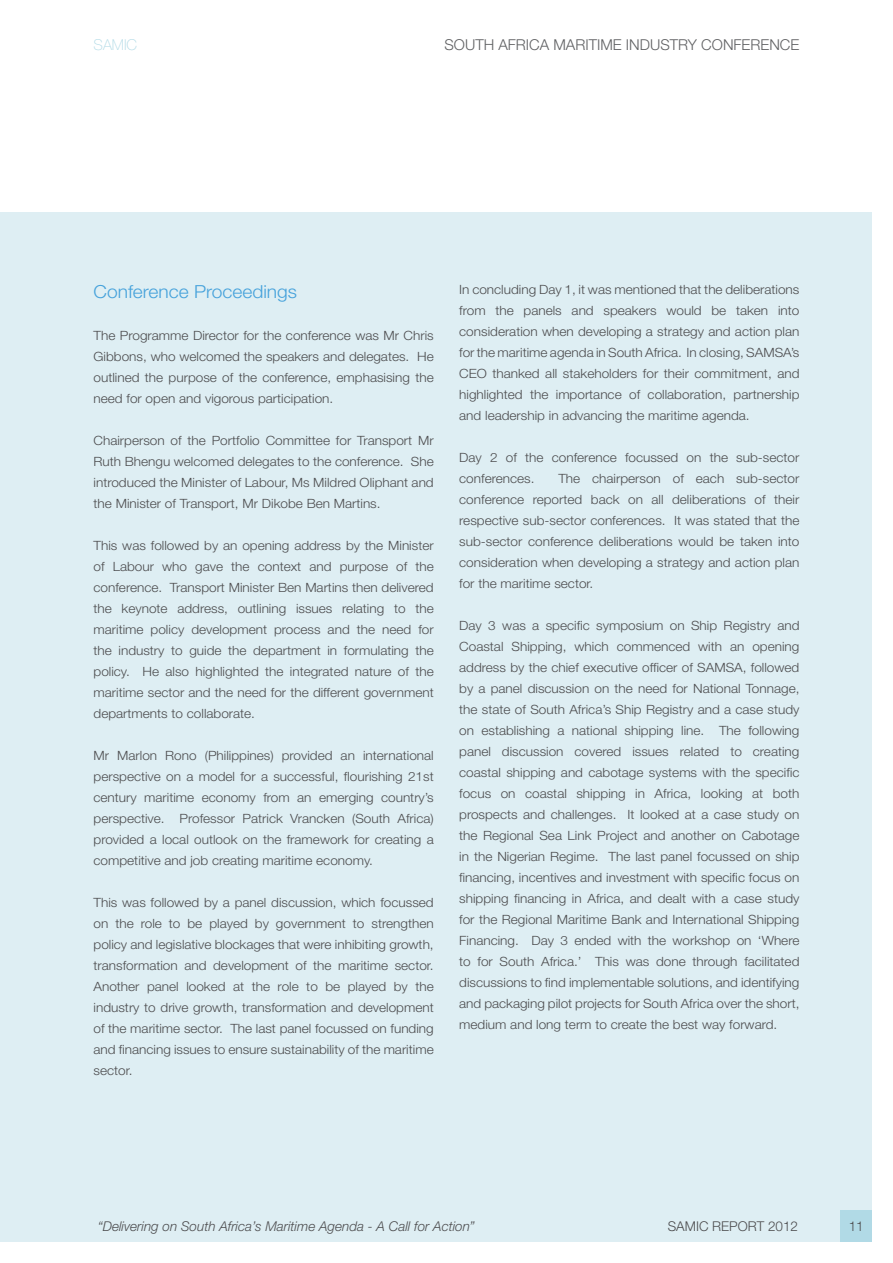
<style>
.page{position:relative;width:893px;height:1263px;background:#fff}
.page>*{position:absolute;margin:0;border:0;box-sizing:border-box;transform-origin:0 0}
.t1{font:300 18px "Helvetica Neue LT Std";color:#46a2db;scale:1.07 1}
.t2{font:300 15px "Helvetica Neue LT Std";color:#606163}
.t3{font:100 15px "Helvetica Neue LT Std";color:#b1dae6}
.t4{font:italic 300 13.5px "Helvetica Neue LT Std";color:#4d4d4f}
.t5{font:300 13.5px "Helvetica Neue LT Std";color:#4d4d4f}
.t6{font:300 12.75px/21px "Helvetica Neue LT Std";color:#4d4d4f;text-align:justify;scale:1.07 1}
</style>
<div class="page">
<div style="left:0;top:212px;width:872px;height:1030px;background:#deeef3"></div>
<div style="left:841px;top:1211px;width:31px;height:31px;background:#b1dae6"></div>
<p class="t3" style="left:94px;top:36px;width:45px">SAMIC</p>
<p class="t2" style="left:444px;top:35px;width:356px">SOUTH AFRICA MARITIME INDUSTRY CONFERENCE</p>
<h1 class="t1" style="left:94px;top:280px;width:192px">Conference Proceedings</h1>
<p class="t6" style="left:94px;top:324px;width:319px">The Programme Director for the conference was Mr Chris Gibbons, who welcomed the speakers and delegates. He outlined the purpose of the conference, emphasising the need for open and vigorous participation.</p>
<p class="t6" style="left:94px;top:429px;width:319px">Chairperson of the Portfolio Committee for Transport Mr Ruth Bhengu welcomed delegates to the conference. She introduced the Minister of Labour, Ms Mildred Oliphant and the Minister of Transport, Mr Dikobe Ben Martins.</p>
<p class="t6" style="left:94px;top:534px;width:319px">This was followed by an opening address by the Minister of Labour who gave the context and purpose of the conference. Transport Minister Ben Martins then delivered the keynote address, outlining issues relating to the maritime policy development process and the need for the industry to guide the department in formulating the policy. He also highlighted the integrated nature of the maritime sector and the need for the different government departments to collaborate.</p>
<p class="t6" style="left:94px;top:744px;width:319px">Mr Marlon Rono (Philippines) provided an international perspective on a model for a successful, flourishing 21st century maritime economy from an emerging country’s perspective. Professor Patrick Vrancken (South Africa) provided a local outlook on the framework for creating a competitive and job creating maritime economy.</p>
<p class="t6" style="left:94px;top:891px;width:319px">This was followed by a panel discussion, which focussed on the role to be played by government to strengthen policy and legislative blockages that were inhibiting growth, transformation and development of the maritime sector.<br>Another panel looked at the role to be played by the industry to drive growth, transformation and development of the maritime sector. The last panel focussed on funding and financing issues to ensure sustainability of the maritime sector.</p>
<p class="t6" style="left:459px;top:279px;width:319px">In concluding Day 1, it was mentioned that the deliberations from the panels and speakers would be taken into consideration when developing a strategy and action plan for the maritime agenda in South Africa. In closing, SAMSA’s CEO thanked all stakeholders for their commitment, and highlighted the importance of collaboration, partnership and leadership in advancing the maritime agenda.</p>
<p class="t6" style="left:459px;top:447px;width:319px">Day 2 of the conference focussed on the sub-sector conferences.</p>
<p class="t6" style="left:459px;top:468px;width:319px;text-indent:99px">The chairperson of each sub-sector conference reported back on all deliberations of their respective sub-sector conferences. It was stated that the sub-sector conference deliberations would be taken into consideration when developing a strategy and action plan for the maritime sector.</p>
<p class="t6" style="left:459px;top:615px;width:319px">Day 3 was a specific symposium on Ship Registry and Coastal Shipping, which commenced with an opening address by the chief executive officer of SAMSA, followed by a panel discussion on the need for National Tonnage, the state of South Africa’s Ship Registry and a case study on establishing a national shipping line. The following panel discussion covered issues related to creating coastal shipping and cabotage systems with the specific focus on coastal shipping in Africa, looking at both prospects and challenges. It looked at a case study on the Regional Sea Link Project and another on Cabotage in the Nigerian Regime. The last panel focussed on ship financing, incentives and investment with specific focus on shipping financing in Africa, and dealt with a case study for the Regional Maritime Bank and International Shipping Financing. Day 3 ended with the workshop on ‘Where to for South Africa.’ This was done through facilitated discussions to find implementable solutions, and identifying and packaging pilot projects for South Africa over the short, medium and long term to create the best way forward.</p>
<p class="t4" style="left:98px;top:1218px;width:379px">“Delivering on South Africa’s Maritime Agenda - A Call for Action”</p>
<p class="t5" style="left:668px;top:1218px;width:132px">SAMIC REPORT 2012</p>
<p class="t5" style="left:849px;top:1218px;width:17px">11</p>
</div>
